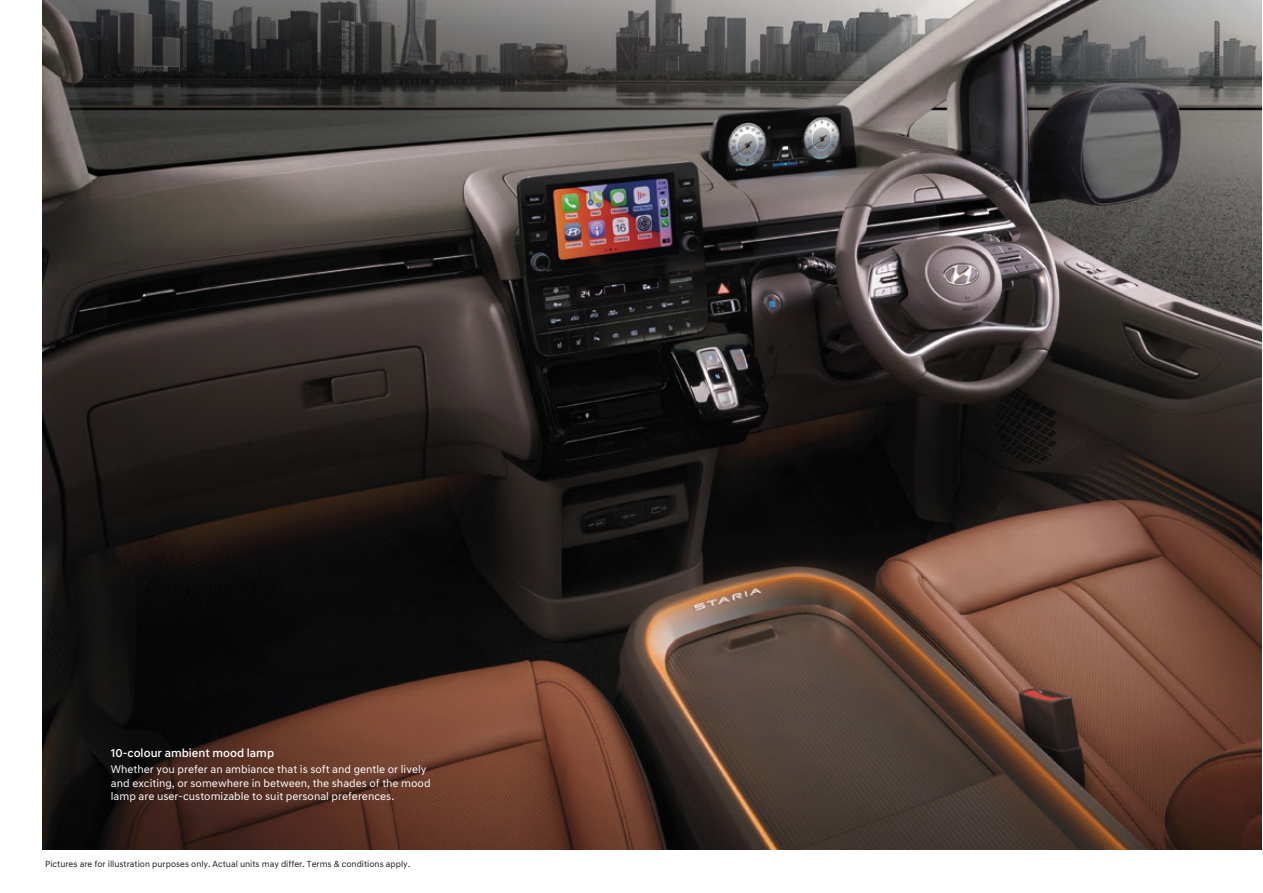
<style>
.page{position:relative;width:1263px;height:893px;background:#fff}
.page>*{position:absolute;margin:0;border:0;box-sizing:border-box;transform-origin:0 0}
.t1{font:500 12px "Hyundai Sans Text";color:#fff}
.t2{font:11.25px/13.5px "Hyundai Sans Text";color:#fff}
.t3{font:9px "Hyundai Sans Text";color:#1d1d1c}
</style>
<div class="page">
<img style="left:42px;top:0;width:1219px;height:849px">
<p class="t1" style="left:111px;top:746px;width:165px">10-colour ambient mood lamp</p>
<p class="t2" style="left:111px;top:763px;width:321px">Whether you prefer an ambiance that is soft and gentle or lively and exciting, or somewhere in between, the shades of the mood lamp are user-customizable to suit personal preferences.</p>
<p class="t3" style="left:45px;top:858px;width:366px">Pictures are for illustration purposes only. Actual units may differ. Terms &amp; conditions apply.</p>
</div>
